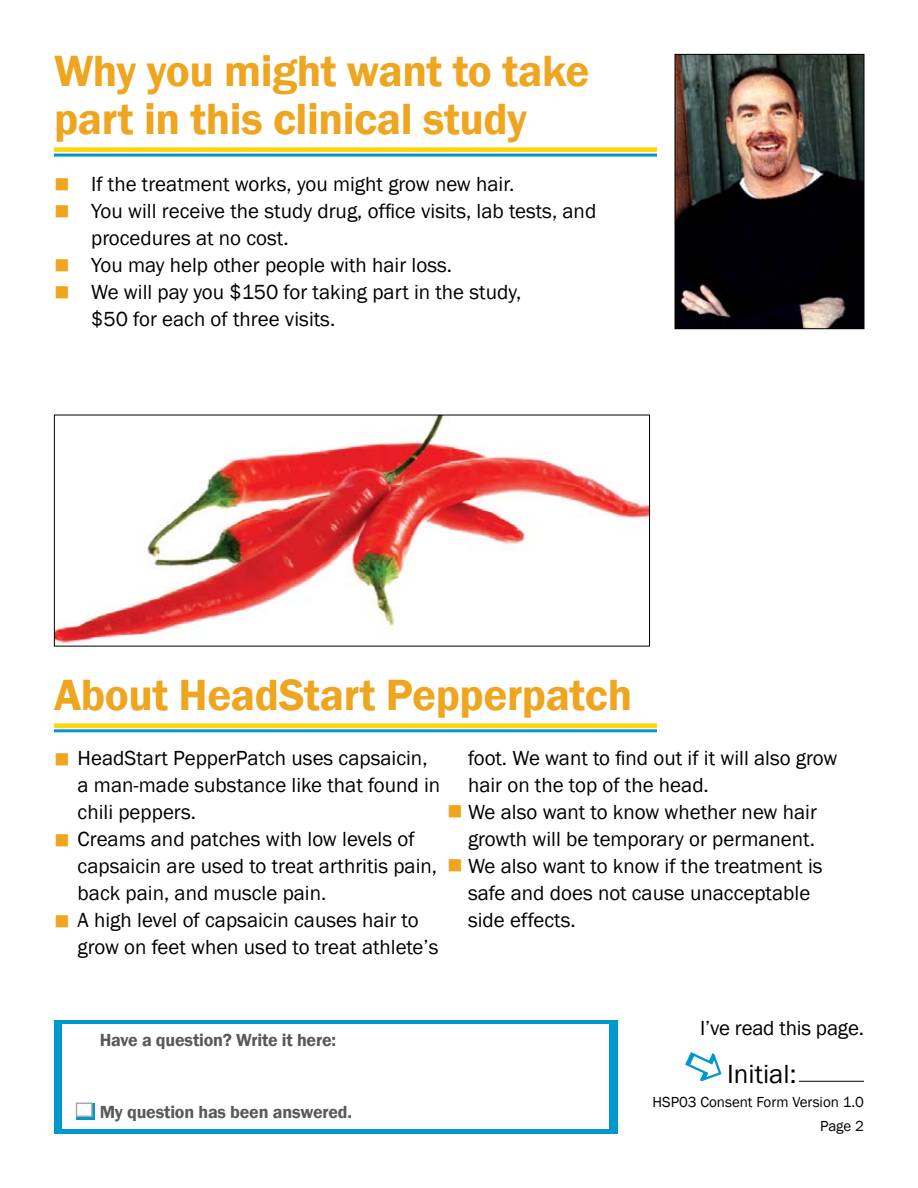
<style>
.page{position:relative;width:918px;height:1188px;background:#fff}
.page>*{position:absolute;margin:0;border:0;box-sizing:border-box;transform-origin:0 0}
.t1{font:600 45px/48px "Franklin Gothic";letter-spacing:-.01em;color:#eea520}
.t2{font:27px "Franklin Gothic";color:#000}
.t3{font:21px/27px "Franklin Gothic";color:#000}
.t4{font:600 18px "Franklin Gothic";letter-spacing:-.01em;color:#58595b}
.t5{font:15px/24px "Franklin Gothic";color:#000}
.s1{color:#eea520}
</style>
<div class="page">
<div style="left:54px;top:147px;width:603px;height:5px;background:#ffd600"></div>
<img style="left:677px;top:56px;width:185px;height:271px">
<div style="left:675px;top:54px;width:189px;height:275px;border:1px solid #000"></div>
<div style="left:54px;top:723px;width:603px;height:5px;background:#ffd600"></div>
<img style="left:56px;top:417px;width:592px;height:226px">
<hr style="left:54px;top:154px;width:603px;height:3px;background:#0098cb">
<hr style="left:54px;top:729px;width:603px;height:3px;background:#0098cb">
<div style="left:54px;top:1020px;width:564px;height:114px;background:#0098cb"></div>
<div style="left:62px;top:1025px;width:547px;height:104px;background:#fff"></div>
<div style="left:76px;top:1103px;width:19px;height:17px;background:#0098cb"></div>
<div style="left:77px;top:1103px;width:15px;height:13px;background:#fff"></div>
<div style="left:76px;top:1102px;width:17px;height:15px;border:2px solid #a7a9ac"></div>
<hr style="left:799px;top:1081px;width:65px;height:1px;background:#000">
<svg style="left:685px;top:1052px;width:37px;height:29px"></svg>
<h1 class="t1" style="left:54px;top:47px;width:537px">Why you might want to take part in this clinical study</h1>
<p class="t3" style="left:91px;top:171px;width:507px">If the treatment works, you might grow new hair.<br>You will receive the study drug, office visits, lab tests, and procedures at no cost.<br>You may help other people with hair loss.<br>We will pay you $150 for taking part in the study,<br>$50 for each of three visits.</p>
<h1 class="t1" style="left:54px;top:671px;width:580px">About HeadStart Pepperpatch</h1>
<p class="t3" style="left:78px;top:745px;width:364px;text-indent:-24px"><span class="s1">■</span> HeadStart PepperPatch uses capsaicin, a man-made substance like that found in chili peppers.</p>
<p class="t3" style="left:78px;top:826px;width:361px;text-indent:-24px"><span class="s1">■</span> Creams and patches with low levels of capsaicin are used to treat arthritis pain, back pain, and muscle pain.</p>
<p class="t3" style="left:78px;top:907px;width:362px;text-indent:-24px"><span class="s1">■</span> A high level of capsaicin causes hair to grow on feet when used to treat athlete’s</p>
<p class="t3" style="left:468px;top:745px;width:371px">foot. We want to find out if it will also grow hair on the top of the head.</p>
<p class="t3" style="left:447px;top:799px;width:371px;text-align:right"><span class="s1">■</span> We also want to know whether new hair growth will be temporary or permanent.</p>
<p class="t3" style="left:468px;top:853px;width:356px;text-indent:-21px"><span class="s1">■</span> We also want to know if the treatment is safe and does not cause unacceptable side effects.</p>
<p class="t4" style="left:100px;top:1029px;width:238px">Have a question? Write it here:</p>
<p class="t4" style="left:100px;top:1101px;width:254px">My question has been answered.</p>
<p class="t3" style="left:700px;top:1015px;width:165px">I’ve read this page.</p>
<p class="t2" style="left:727px;top:1057px;width:71px">Initial:</p>
<p class="t5" style="left:820px;top:1090px;width:45px;text-indent:-167px">HSP03 Consent Form Version 1.0<br>Page</p>
</div>
